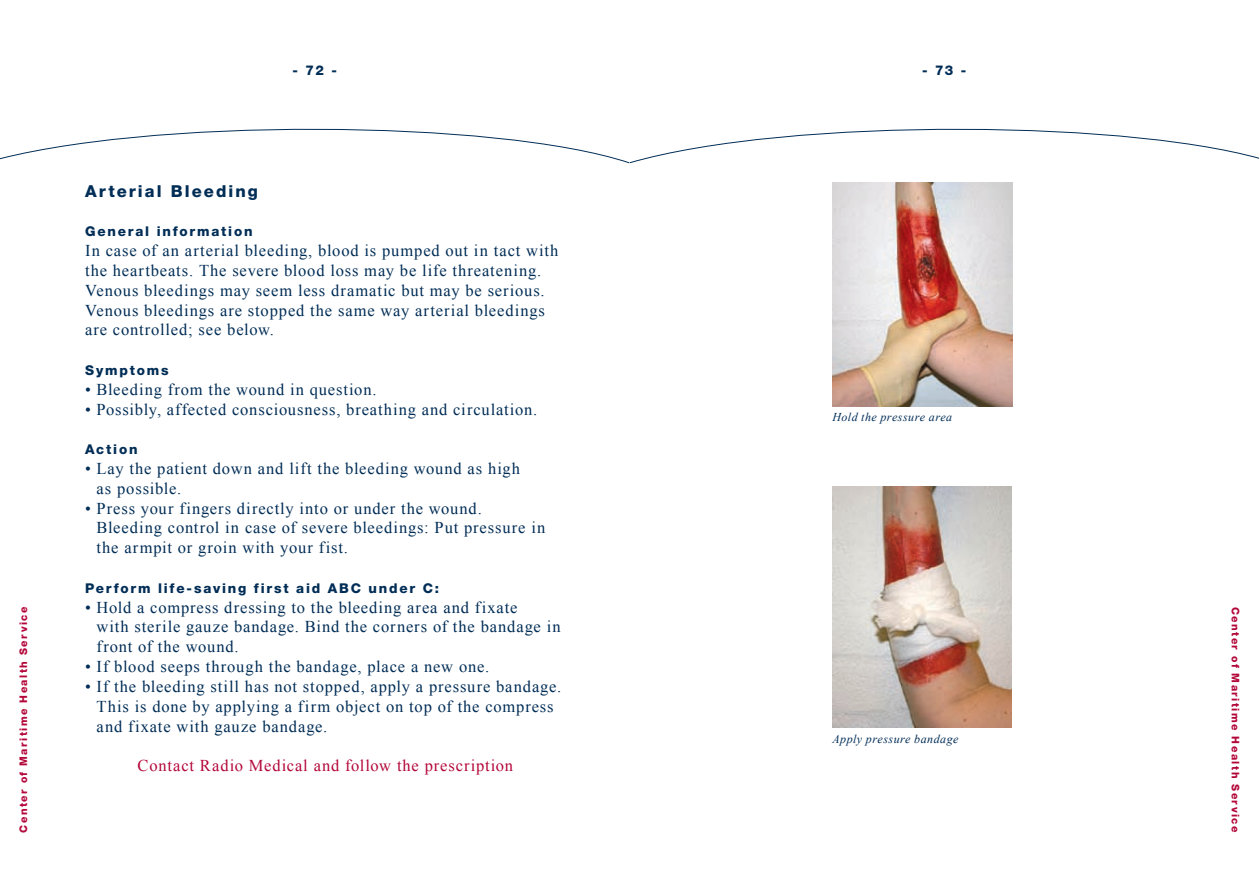
<style>
.page{position:relative;width:1259px;height:893px;background:#fff}
.page>*{position:absolute;margin:0;border:0;box-sizing:border-box;transform-origin:0 0}
.t1{font:16.5px/19.8px "Times New Roman";letter-spacing:.05em;color:#002d56}
.t2{font:16.5px "Times New Roman";letter-spacing:.05em;color:#b30739}
.t3{font:800 16.5px "Helvetica Neue";letter-spacing:.125em;color:#002d56}
.t4{font:800 13.5px "Helvetica Neue";letter-spacing:.135em;color:#002d56}
.t5{font:italic 12px "Times New Roman";letter-spacing:.04em;color:#002d56}
.t6{font:800 10.5px "Helvetica Neue";letter-spacing:.14em;color:#b30739}
</style>
<div class="page">
<svg style="left:0;top:128px;width:1259px;height:36px"></svg>
<img style="left:832px;top:183px;width:180px;height:223px">
<img style="left:832px;top:486px;width:180px;height:242px">
<p class="t6" style="left:17px;top:832px;width:227px;rotate:-90deg">Center of Maritime Health Service</p>
<p class="t4" style="left:292px;top:62px;width:46px">- 72 -</p>
<p class="t3" style="left:85px;top:181px;width:174px">Arterial Bleeding</p>
<p class="t4" style="left:85px;top:224px;width:169px">General information</p>
<p class="t1" style="left:85px;top:241px;width:475px">In case of an arterial bleeding, blood is pumped out in tact with the heartbeats. The severe blood loss may be life threatening.<br>Venous bleedings may seem less dramatic but may be serious.<br>Venous bleedings are stopped the same way arterial bleedings are controlled; see below.</p>
<p class="t4" style="left:85px;top:362px;width:85px">Symptoms</p>
<p class="t1" style="left:85px;top:379px;width:293px">• Bleeding from the wound in question.</p>
<p class="t1" style="left:85px;top:399px;width:454px">• Possibly, affected consciousness, breathing and circulation.</p>
<p class="t4" style="left:85px;top:441px;width:54px">Action</p>
<p class="t1" style="left:97px;top:458px;width:425px;text-indent:-12px">• Lay the patient down and lift the bleeding wound as high as possible.</p>
<p class="t1" style="left:97px;top:498px;width:450px;text-indent:-12px">• Press your fingers directly into or under the wound.<br>Bleeding control in case of severe bleedings: Put pressure in the armpit or groin with your fist.</p>
<p class="t4" style="left:85px;top:580px;width:355px">Perform life-saving first aid ABC under C:</p>
<p class="t1" style="left:97px;top:597px;width:465px;text-indent:-12px">• Hold a compress dressing to the bleeding area and fixate<br>with sterile gauze bandage. Bind the corners of the bandage in front of the wound.</p>
<p class="t1" style="left:85px;top:656px;width:405px">• If blood seeps through the bandage, place a new one.</p>
<p class="t1" style="left:97px;top:676px;width:466px;text-indent:-12px">• If the bleeding still has not stopped, apply a pressure bandage.<br>This is done by applying a firm object on top of the compress and fixate with gauze bandage.</p>
<p class="t2" style="left:138px;top:756px;width:377px">Contact Radio Medical and follow the prescription</p>
<p class="t4" style="left:922px;top:62px;width:46px">- 73 -</p>
<p class="t5" style="left:832px;top:410px;width:121px">Hold the pressure area</p>
<p class="t5" style="left:832px;top:732px;width:127px">Apply pressure bandage</p>
<p class="t6" style="left:1241px;top:607px;width:227px;rotate:90deg">Center of Maritime Health Service</p>
</div>
